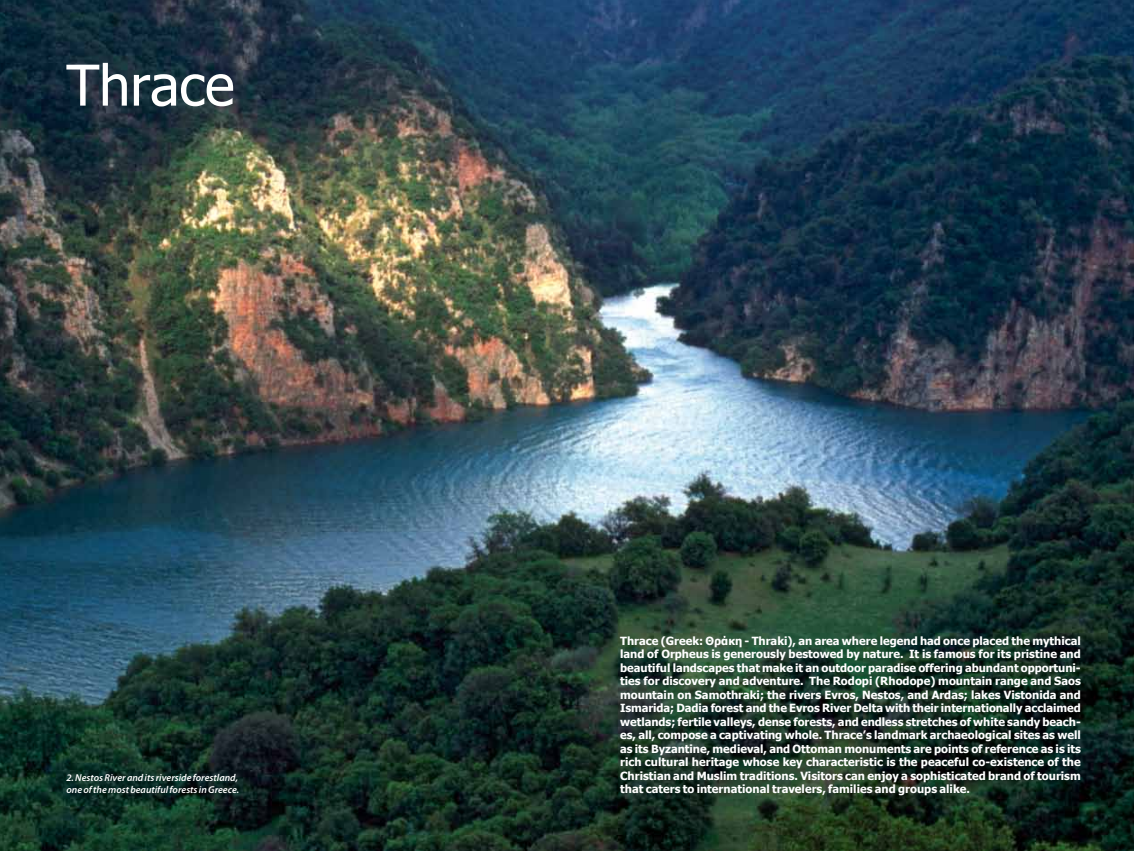
<style>
.page{position:relative;width:1134px;height:851px;background:#fff}
.page>*{position:absolute;margin:0;border:0;box-sizing:border-box;transform-origin:0 0}
.t1{font:56.25px "Tahoma";letter-spacing:-.005em;color:#fff}
.t2{font:700 11.25px/13.5px "Tahoma";color:#fff;text-align:justify}
.t3{font:italic 600 10px/12.5px "Myriad Pro";color:#fff}
</style>
<div class="page">
<img style="left:0;top:0;width:1134px;height:850px">
<h1 class="t1" style="left:66px;top:47px;width:170px">Thrace</h1>
<p class="t3" style="left:66px;top:770px;width:174px">2. Nestos River and its riverside forestland, one of the most beautiful forests in Greece.</p>
<p class="t2" style="left:620px;top:633px;width:462px">Thrace (Greek: Θράκη - Thraki), an area where legend had once placed the mythical land of Orpheus is generously bestowed by nature. It is famous for its pristine and beautiful landscapes that make it an outdoor paradise offering abundant opportuni&shy;ties for discovery and adventure. The Rodopi (Rhodope) mountain range and Saos mountain on Samothraki; the rivers Evros, Nestos, and Ardas; lakes Vistonida and Ismarida; Dadia forest and the Evros River Delta with their internationally acclaimed wetlands; fertile valleys, dense forests, and endless stretches of white sandy beach&shy;es, all, compose a captivating whole. Thrace’s landmark archaeological sites as well as its Byzantine, medieval, and Ottoman monuments are points of reference as is its rich cultural heritage whose key characteristic is the peaceful co-existence of the Christian and Muslim traditions. Visitors can enjoy a sophisticated brand of tourism that caters to international travelers, families and groups alike.</p>
</div>
